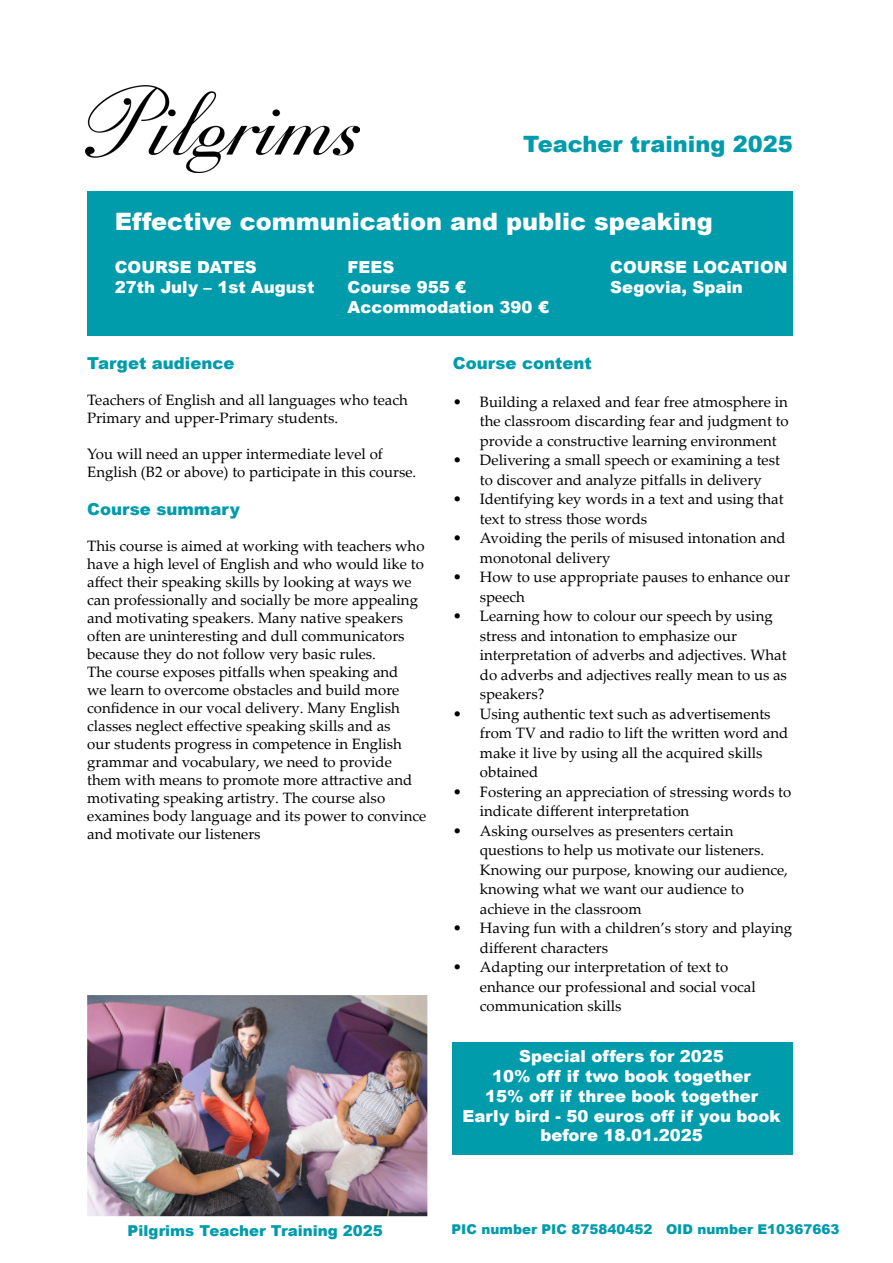
<style>
.page{position:relative;width:893px;height:1263px;background:#fff}
.page>*{position:absolute;margin:0;border:0;box-sizing:border-box;transform-origin:0 0}
.t1{font:900 24px "Arial";color:#fff}
.t2{font:900 22.5px "Arial";color:#009cac}
.t3{font:900 16.5px/19.8px "Arial";color:#fff;text-align:center}
.t4{font:900 16.5px "Arial";color:#009cac}
.t5{font:15px/19.5px "Palatino Linotype";color:#000}
.t6{font:900 15px "Arial";color:#009cac}
.t7{font:900 13.5px "Arial";color:#009cac}
</style>
<div class="page">
<div style="left:87px;top:191px;width:706px;height:145px;background:#009cac"></div>
<img style="left:85px;top:85px;width:274px;height:87px">
<img style="left:87px;top:995px;width:340px;height:221px">
<div style="left:453px;top:1042px;width:340px;height:112px;background:#009cac"></div>
<p class="t2" style="left:523px;top:128px;width:271px">Teacher training 2025</p>
<p class="t1" style="left:115px;top:204px;width:599px">Effective communication and public speaking</p>
<p class="t3" style="left:115px;top:257px;width:144px">COURSE DATES</p>
<p class="t3" style="left:115px;top:276px;width:201px">27th July – 1st August</p>
<p class="t3" style="left:348px;top:257px;width:48px">FEES</p>
<p class="t3" style="left:348px;top:276px;width:120px">Course 955 €</p>
<p class="t3" style="left:348px;top:296px;width:203px">Accommodation 390 €</p>
<p class="t3" style="left:610px;top:257px;width:179px">COURSE LOCATION</p>
<p class="t3" style="left:610px;top:276px;width:134px">Segovia, Spain</p>
<p class="t4" style="left:87px;top:351px;width:149px">Target audience</p>
<p class="t5" style="left:87px;top:390px;width:322px;line-height:18px">Teachers of English and all languages who teach<br>Primary and upper-Primary students.</p>
<p class="t5" style="left:87px;top:444px;width:331px;line-height:18px">You will need an upper intermediate level of<br>English (B2 or above) to participate in this course.</p>
<p class="t4" style="left:87px;top:497px;width:154px">Course summary</p>
<p class="t5" style="left:87px;top:536px;width:341px;line-height:18px">This course is aimed at working with teachers who have a high level of English and who would like to affect their speaking skills by looking at ways we can professionally and socially be more appealing and motivating speakers. Many native speakers often are uninteresting and dull communicators because they do not follow very basic rules.<br>The course exposes pitfalls when speaking and<br>we learn to overcome obstacles and build more confidence in our vocal delivery. Many English classes neglect effective speaking skills and as<br>our students progress in competence in English grammar and vocabulary, we need to provide them with means to promote more attractive and motivating speaking artistry. The course also examines body language and its power to convince and motivate our listeners</p>
<p class="t4" style="left:453px;top:351px;width:140px">Course content</p>
<p class="t5" style="left:480px;top:391px;width:310px;text-align:justify;text-indent:-27px">• Building a relaxed and fear free atmosphere in the classroom discarding fear and judgment to provide a constructive learning environment</p>
<p class="t5" style="left:453px;top:450px;width:329px;text-align:center">• Delivering a small speech or examining a test to discover and analyze pitfalls in delivery</p>
<p class="t5" style="left:480px;top:489px;width:305px;text-indent:-27px">• Identifying key words in a text and using that text to stress those words</p>
<p class="t5" style="left:480px;top:528px;width:307px;text-indent:-27px">• Avoiding the perils of misused intonation and monotonal delivery</p>
<p class="t5" style="left:480px;top:567px;width:312px;text-indent:-27px">• How to use appropriate pauses to enhance our speech</p>
<p class="t5" style="left:480px;top:606px;width:309px;text-indent:-27px">• Learning how to colour our speech by using stress and intonation to emphasize our interpretation of adverbs and adjectives. What do adverbs and adjectives really mean to us as speakers?</p>
<p class="t5" style="left:480px;top:703px;width:310px;text-indent:-27px">• Using authentic text such as advertisements from TV and radio to lift the written word and make it live by using all the acquired skills obtained</p>
<p class="t5" style="left:480px;top:781px;width:313px;text-indent:-27px">• Fostering an appreciation of stressing words to indicate different interpretation</p>
<p class="t5" style="left:480px;top:820px;width:310px;text-indent:-27px">• Asking ourselves as presenters certain questions to help us motivate our listeners.<br>Knowing our purpose, knowing our audience, knowing what we want our audience to achieve in the classroom</p>
<p class="t5" style="left:480px;top:918px;width:314px;text-indent:-27px">• Having fun with a children’s story and playing different characters</p>
<p class="t5" style="left:480px;top:957px;width:277px;text-indent:-27px">• Adapting our interpretation of text to enhance our professional and social vocal communication skills</p>
<p class="t3" style="left:519px;top:1046px;width:206px">Special offers for 2025</p>
<p class="t3" style="left:492px;top:1066px;width:260px">10% off if two book together</p>
<p class="t3" style="left:485px;top:1085px;width:275px">15% off if three book together</p>
<p class="t3" style="left:462px;top:1105px;width:320px">Early bird - 50 euros off if you book before 18.01.2025</p>
<p class="t6" style="left:128px;top:1220px;width:257px">Pilgrims Teacher Training 2025</p>
<p class="t7" style="left:451px;top:1220px;width:389px">PIC number PIC 875840452 OID number E10367663</p>
</div>
